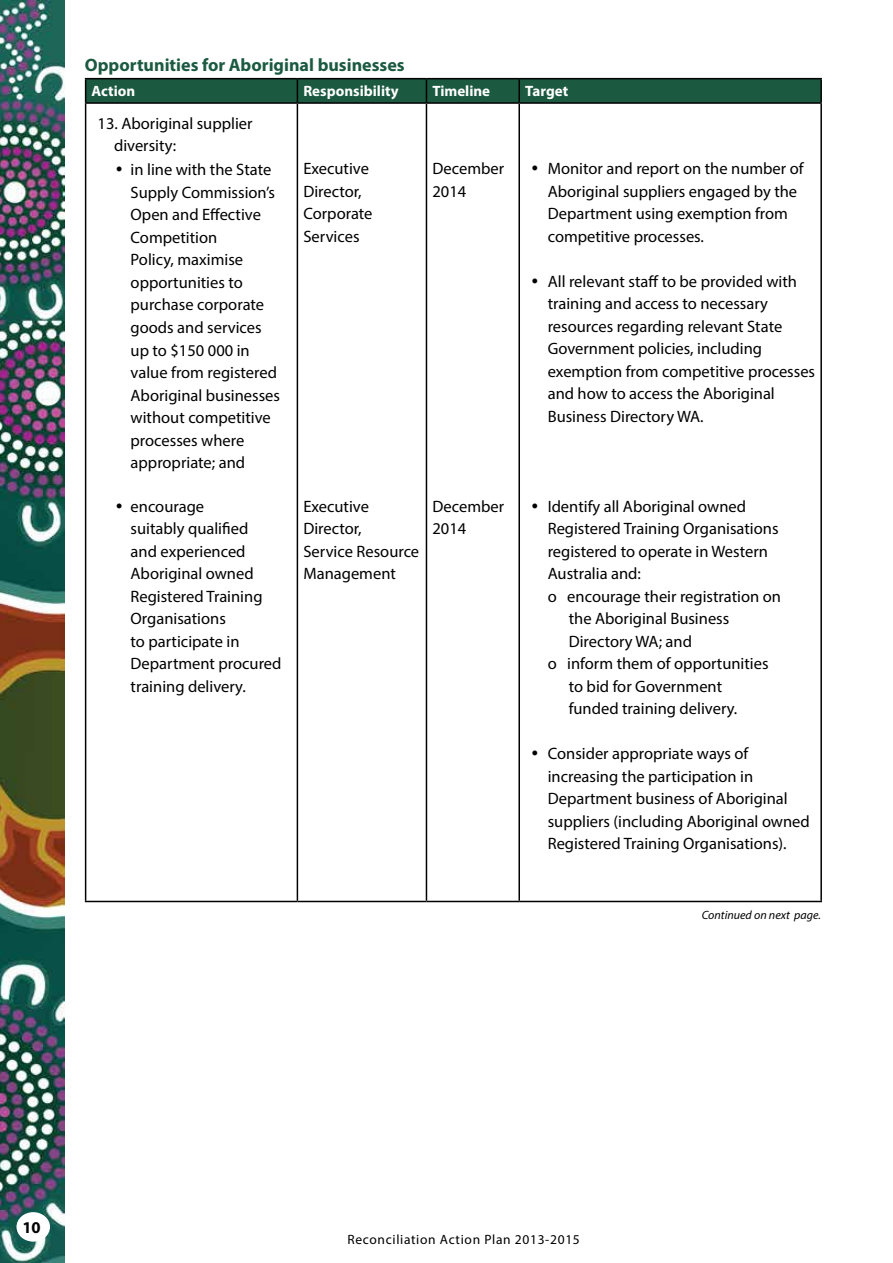
<style>
.page{position:relative;width:893px;height:1263px;background:#fff}
.page>*{position:absolute;margin:0;border:0;box-sizing:border-box;transform-origin:0 0}
.t1{font:700 18px "Myriad Pro";color:#1b5a41}
.t2{font:16.5px/22.5px "Myriad Pro";color:#000}
.t3{font:700 16.5px "Myriad Pro";color:#000}
.t4{font:700 15px "Myriad Pro";color:#fff}
.t5{font:13.5px "Myriad Pro";letter-spacing:.05em;color:#000}
.t6{font:italic 12px "Myriad Pro";color:#000}
</style>
<div class="page">
<img style="left:0;top:0;width:65px;height:1263px">
<div style="left:16px;top:1212px;width:34px;height:29px;background:#fff;border-radius:50%"></div>
<div style="left:519px;top:79px;width:302px;height:24px;background:#1b5a41"></div>
<hr style="left:85px;top:78px;width:212px;height:1px;background:#000">
<hr style="left:297px;top:78px;width:129px;height:1px;background:#000">
<hr style="left:426px;top:78px;width:93px;height:1px;background:#000">
<div style="left:85px;top:79px;width:433px;height:23px;background:#1b5a41"></div>
<hr style="left:519px;top:78px;width:303px;height:1px;background:#000">
<hr style="left:518px;top:79px;width:2px;height:23px;background:#000">
<hr style="left:820px;top:79px;width:2px;height:23px;background:#000">
<hr style="left:85px;top:102px;width:212px;height:2px;background:#000">
<hr style="left:297px;top:102px;width:129px;height:2px;background:#000">
<hr style="left:297px;top:104px;width:1px;height:797px;background:#000">
<hr style="left:426px;top:102px;width:93px;height:2px;background:#000">
<hr style="left:426px;top:104px;width:1px;height:797px;background:#000">
<hr style="left:519px;top:102px;width:303px;height:2px;background:#000">
<hr style="left:518px;top:104px;width:2px;height:797px;background:#000">
<hr style="left:85px;top:901px;width:212px;height:1px;background:#000">
<hr style="left:297px;top:901px;width:129px;height:1px;background:#000">
<hr style="left:426px;top:901px;width:93px;height:1px;background:#000">
<hr style="left:519px;top:901px;width:303px;height:1px;background:#000">
<hr style="left:85px;top:104px;width:1px;height:797px;background:#000">
<hr style="left:820px;top:104px;width:2px;height:797px;background:#000">
<p class="t1" style="left:85px;top:53px;width:321px">Opportunities for Aboriginal businesses</p>
<p class="t4" style="left:92px;top:81px;width:45px">Action</p>
<p class="t4" style="left:303px;top:81px;width:97px">Responsibility</p>
<p class="t4" style="left:432px;top:81px;width:59px">Timeline</p>
<p class="t4" style="left:525px;top:81px;width:44px">Target</p>
<p class="t2" style="left:114px;top:112px;width:140px;text-indent:-16px">13. Aboriginal supplier diversity:</p>
<p class="t2" style="left:131px;top:158px;width:151px">in line with the State<br>Supply Commission’s<br>Open and Effective<br>Competition<br>Policy, maximise opportunities to purchase corporate goods and services up to $150 000 in value from registered<br>Aboriginal businesses without competitive processes where appropriate; and</p>
<p class="t2" style="left:131px;top:494px;width:152px">encourage<br>suitably qualified<br>and experienced<br>Aboriginal owned<br>Registered Training<br>Organisations<br>to participate in<br>Department procured training delivery.</p>
<p class="t2" style="left:548px;top:157px;width:257px">Monitor and report on the number of<br>Aboriginal suppliers engaged by the<br>Department using exemption from competitive processes.</p>
<p class="t2" style="left:548px;top:270px;width:269px">All relevant staff to be provided with training and access to necessary resources regarding relevant State Government policies, including exemption from competitive processes and how to access the Aboriginal Business Directory WA.</p>
<p class="t2" style="left:432px;top:157px;width:73px">December<br>2014</p>
<p class="t2" style="left:303px;top:157px;width:71px">Executive<br>Director,<br>Corporate<br>Services</p>
<p class="t2" style="left:548px;top:495px;width:200px">Identify all Aboriginal owned</p>
<p class="t2" style="left:548px;top:517px;width:232px">Registered Training Organisations</p>
<p class="t2" style="left:548px;top:540px;width:222px">registered to operate in Western</p>
<p class="t2" style="left:548px;top:562px;width:95px">Australia and:</p>
<p class="t2" style="left:548px;top:585px;width:235px">o encourage their registration on</p>
<p class="t2" style="left:569px;top:607px;width:162px">the Aboriginal Business</p>
<p class="t2" style="left:569px;top:630px;width:125px">Directory WA; and</p>
<p class="t2" style="left:548px;top:652px;width:222px">o inform them of opportunities</p>
<p class="t2" style="left:569px;top:675px;width:155px">to bid for Government</p>
<p class="t2" style="left:569px;top:697px;width:170px">funded training delivery.</p>
<p class="t2" style="left:548px;top:742px;width:264px">Consider appropriate ways of increasing the participation in Department business of Aboriginal suppliers (including Aboriginal owned Registered Training Organisations).</p>
<p class="t2" style="left:432px;top:495px;width:73px">December<br>2014</p>
<p class="t2" style="left:303px;top:495px;width:117px">Executive<br>Director,<br>Service Resource<br>Management</p>
<p class="t6" style="left:702px;top:907px;width:121px">Continued on next page.</p>
<p class="t3" style="left:22px;top:1216px;width:20px">10</p>
<p class="t5" style="left:347px;top:1231px;width:234px">Reconciliation Action Plan 2013-2015</p>
</div>
